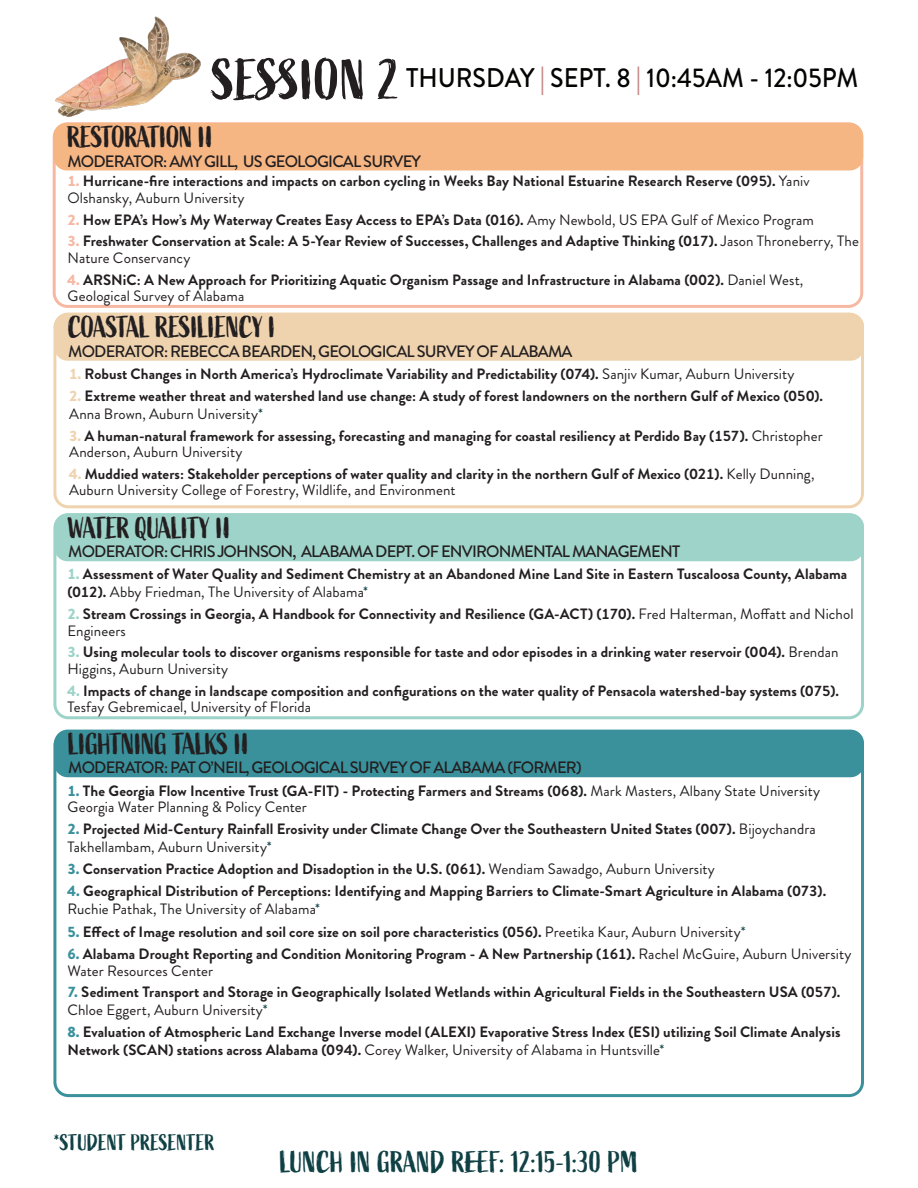
<style>
.page{position:relative;width:918px;height:1188px;background:#fff}
.page>*{position:absolute;margin:0;border:0;box-sizing:border-box;transform-origin:0 0}
.t1{font:57px "Active";letter-spacing:-.005em;color:#231f20}
.Section_Header{font:30px "Active";letter-spacing:-.035em;color:#231f20}
.t2{font:30px "Active";color:#0f4044}
.t3{font:500 27px "Brandon Grotesque";color:#040503;scale:.93 1}
.t4{font:22.5px "Active";letter-spacing:-.01em;color:#0f4044}
.Section_Header-2{font:500 16.5px "Brandon Grotesque";letter-spacing:-.05em;color:#231f20}
.Section_Body_Text{font:700 15px/16.5px "Brandon Grotesque";letter-spacing:.005em;color:#231f20}
.s1{font-weight:900;color:#c58786}
.s2{font-weight:900;color:#f7b8a3}
.s3{font-weight:400}
.s4{font-weight:900;color:#efd3af}
.s5{font-weight:400;color:#0f4044}
.s6{font-weight:900;color:#9dd3c9}
.s7{font-weight:900;color:#3a919c}
</style>
<div class="page">
<div style="left:53px;top:122px;width:810px;height:186px;border:3px solid #f7b8a3;border-radius:14px"></div>
<div style="left:53px;top:123px;width:810px;height:47px;background:#f6b684;border-radius:14px"></div>
<div style="left:53px;top:313px;width:811px;height:195px;border:3px solid #efd3af;border-radius:13px"></div>
<div style="left:54px;top:313px;width:810px;height:48px;background:#efd3af;border-radius:14px"></div>
<div style="left:53px;top:513px;width:811px;height:206px;border:3px solid #9dd3c9;border-radius:14px"></div>
<div style="left:54px;top:514px;width:810px;height:47px;background:#9dd3c9;border-radius:14px"></div>
<div style="left:54px;top:730px;width:810px;height:47px;background:#3a919c;border-radius:14px"></div>
<img style="left:55px;top:16px;width:146px;height:101px">
<p class="t1" style="left:212px;top:48px;width:190px">SESSION 2</p>
<p class="t3" style="left:406px;top:59px;width:488px">THURSDAY <span class="s1">|</span> SEPT. 8 <span class="s1">|</span> 10:45AM - 12:05PM</p>
<p class="Section_Header" style="left:67px;top:120px;width:148px">RESTORATION II</p>
<p class="Section_Header-2" style="left:67px;top:150px;width:355px">MODERATOR: AMY GILL, US GEOLOGICAL SURVEY</p>
<p class="Section_Body_Text" style="left:67px;top:173px;width:744px"><span class="s2">1.</span> Hurricane-fire interactions and impacts on carbon cycling in Weeks Bay National Estuarine Research Reserve (095). <span class="s3">Yaniv<br>Olshansky, Auburn University</span></p>
<p class="Section_Body_Text" style="left:67px;top:211px;width:748px"><span class="s2">2.</span> How EPA’s How’s My Waterway Creates Easy Access to EPA’s Data (016). <span class="s3">Amy Newbold, US EPA Gulf of Mexico Program</span></p>
<p class="Section_Body_Text" style="left:67px;top:233px;width:793px"><span class="s2">3.</span> Freshwater Conservation at Scale: A 5-Year Review of Successes, Challenges and Adaptive Thinking (017). <span class="s3">Jason Throneberry, The<br>Nature Conservancy</span></p>
<p class="Section_Body_Text" style="left:67px;top:272px;width:738px"><span class="s2">4.</span> ARSNiC: A New Approach for Prioritizing Aquatic Organism Passage and Infrastructure in Alabama (002). <span class="s3">Daniel West,<br>Geological Survey of Alabama</span></p>
<p class="Section_Header" style="left:68px;top:310px;width:209px">COASTAL RESILIENCY I</p>
<p class="Section_Header-2" style="left:68px;top:340px;width:506px">MODERATOR: REBECCA BEARDEN, GEOLOGICAL SURVEY OF ALABAMA</p>
<p class="Section_Body_Text" style="left:69px;top:366px;width:727px"><span class="s4">1.</span> Robust Changes in North America’s Hydroclimate Variability and Predictability (074). <span class="s3">Sanjiv Kumar, Auburn University</span></p>
<p class="Section_Body_Text" style="left:69px;top:387px;width:755px;line-height:18px"><span class="s4">2.</span> Extreme weather threat and watershed land use change: A study of forest landowners on the northern Gulf of Mexico (050).<br><span class="s3">Anna Brown, Auburn University</span><span class="s5">*</span></p>
<p class="Section_Body_Text" style="left:69px;top:427px;width:755px"><span class="s4">3.</span> A human-natural framework for assessing, forecasting and managing for coastal resiliency at Perdido Bay (157). <span class="s3">Christopher<br>Anderson, Auburn University</span></p>
<p class="Section_Body_Text" style="left:69px;top:466px;width:747px"><span class="s4">4.</span> Muddied waters: Stakeholder perceptions of water quality and clarity in the northern Gulf of Mexico (021). <span class="s3">Kelly Dunning,<br>Auburn University College of Forestry, Wildlife, and Environment</span></p>
<p class="Section_Header" style="left:68px;top:511px;width:164px">WATER QUALITY II</p>
<p class="Section_Header-2" style="left:68px;top:540px;width:613px">MODERATOR: CHRIS JOHNSON, ALABAMA DEPT. OF ENVIRONMENTAL MANAGEMENT</p>
<p class="Section_Body_Text" style="left:67px;top:565px;width:781px;line-height:18px"><span class="s6">1.</span> Assessment of Water Quality and Sediment Chemistry at an Abandoned Mine Land Site in Eastern Tuscaloosa County, Alabama (012). <span class="s3">Abby Friedman, The University of Alabama</span><span class="s5">*</span></p>
<p class="Section_Body_Text" style="left:67px;top:606px;width:788px"><span class="s6">2.</span> Stream Crossings in Georgia, A Handbook for Connectivity and Resilience (GA-ACT) (170). <span class="s3">Fred Halterman, Moffatt and Nichol<br>Engineers</span></p>
<p class="Section_Body_Text" style="left:67px;top:644px;width:773px"><span class="s6">3.</span> Using molecular tools to discover organisms responsible for taste and odor episodes in a drinking water reservoir (004). <span class="s3">Brendan<br>Higgins, Auburn University</span></p>
<p class="Section_Body_Text" style="left:67px;top:683px;width:773px"><span class="s6">4.</span> Impacts of change in landscape composition and configurations on the water quality of Pensacola watershed-bay systems (075).<br><span class="s3">Tesfay Gebremicael, University of Florida</span></p>
<p class="Section_Header" style="left:68px;top:727px;width:183px">LIGHTNING TALKS II</p>
<p class="Section_Header-2" style="left:68px;top:756px;width:515px">MODERATOR: PAT O’NEIL, GEOLOGICAL SURVEY OF ALABAMA (FORMER)</p>
<p class="Section_Body_Text" style="left:67px;top:782px;width:754px"><span class="s7">1.</span> The Georgia Flow Incentive Trust (GA-FIT) - Protecting Farmers and Streams (068). <span class="s3">Mark Masters, Albany State University<br>Georgia Water Planning &amp; Policy Center</span></p>
<p class="Section_Body_Text" style="left:67px;top:820px;width:750px;line-height:18px"><span class="s7">2.</span> Projected Mid-Century Rainfall Erosivity under Climate Change Over the Southeastern United States (007). <span class="s3">Bijoychandra<br>Takhellambam, Auburn University</span><span class="s5">*</span></p>
<p class="Section_Body_Text" style="left:67px;top:861px;width:649px"><span class="s7">3.</span> Conservation Practice Adoption and Disadoption in the U.S. (061). <span class="s3">Wendiam Sawadgo, Auburn University</span></p>
<p class="Section_Body_Text" style="left:67px;top:882px;width:760px;line-height:18px"><span class="s7">4.</span> Geographical Distribution of Perceptions: Identifying and Mapping Barriers to Climate-Smart Agriculture in Alabama (073).<br><span class="s3">Ruchie Pathak, The University of Alabama</span><span class="s5">*</span></p>
<p class="Section_Body_Text" style="left:67px;top:924px;width:680px"><span class="s7">5.</span> Effect of Image resolution and soil core size on soil pore characteristics (056). <span class="s3">Preetika Kaur, Auburn University</span><span class="s5">*</span></p>
<p class="Section_Body_Text" style="left:67px;top:946px;width:786px"><span class="s7">6.</span> Alabama Drought Reporting and Condition Monitoring Program - A New Partnership (161). <span class="s3">Rachel McGuire, Auburn University<br>Water Resources Center</span></p>
<p class="Section_Body_Text" style="left:67px;top:984px;width:775px;line-height:18px"><span class="s7">7.</span> Sediment Transport and Storage in Geographically Isolated Wetlands within Agricultural Fields in the Southeastern USA (057).<br><span class="s3">Chloe Eggert, Auburn University</span><span class="s5">*</span></p>
<p class="Section_Body_Text" style="left:67px;top:1023px;width:775px;line-height:18px"><span class="s7">8.</span> Evaluation of Atmospheric Land Exchange Inverse model (ALEXI) Evaporative Stress Index (ESI) utilizing Soil Climate Analysis<br>Network (SCAN) stations across Alabama (094). <span class="s3">Corey Walker, University of Alabama in Huntsville</span><span class="s5">*</span></p>
<p class="t4" style="left:54px;top:1130px;width:162px">*STUDENT PRESENTER</p>
<p class="t2" style="left:280px;top:1145px;width:360px">LUNCH IN GRAND REEF: 12:15-1:30 PM</p>
</div>
